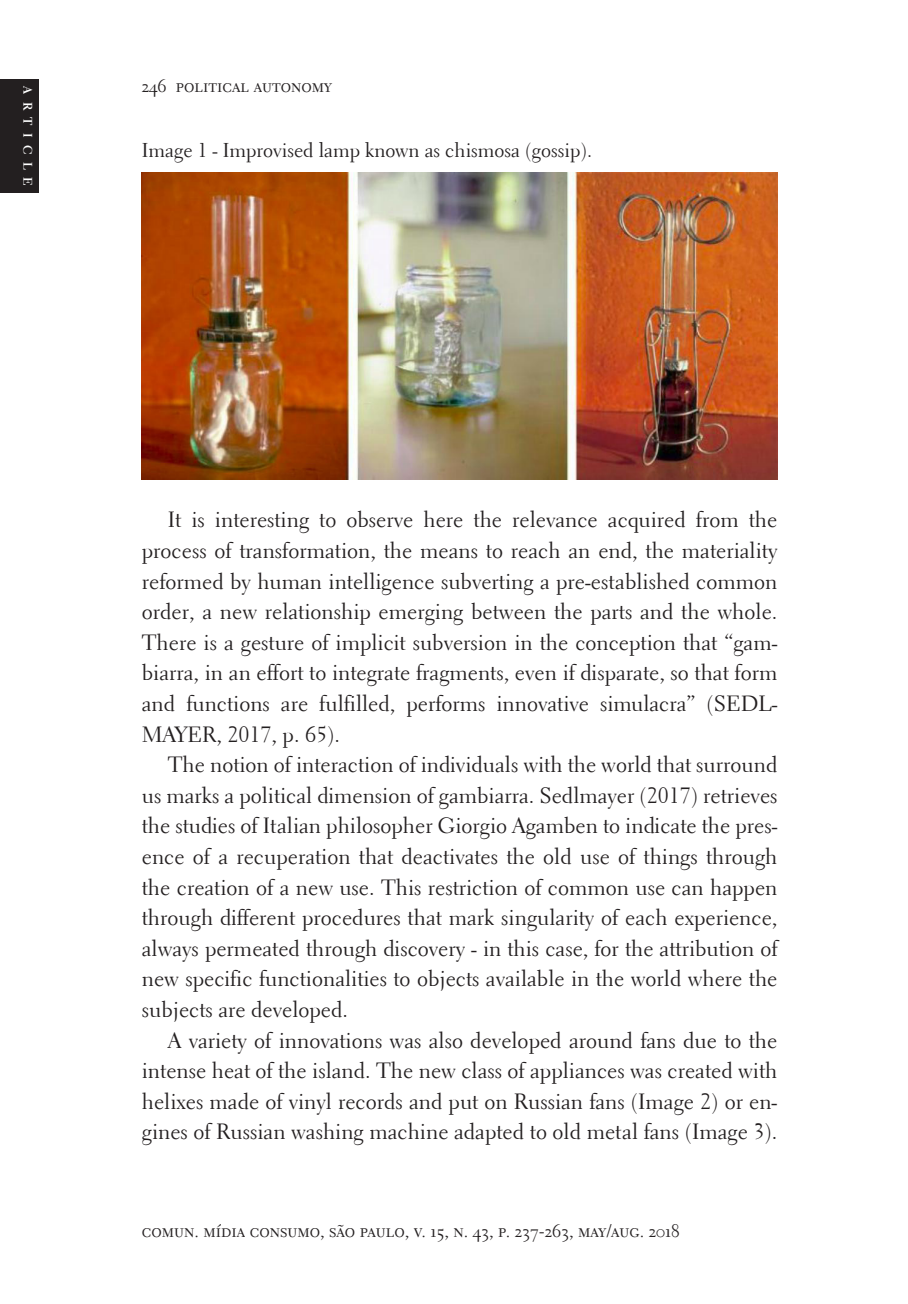
<style>
.page{position:relative;width:908px;height:1304px;background:#fff}
.page>*{position:absolute;margin:0;border:0;box-sizing:border-box;transform-origin:0 0}
.t1{font:22px/30.6px "Electra LH";color:#231f20;text-align:justify}
.t2{font:20px "Electra LH";color:#231f20}
.t3{font:18px "Electra LH Regular SC";color:#231f20}
.t4{font:700 12.4px "Electra LH";letter-spacing:.595em;color:#fff}
</style>
<div class="page">
<div style="left:0;top:79px;width:38px;height:114px;background:#231f20"></div>
<img style="left:142px;top:173px;width:635px;height:307px">
<p class="t4" style="left:35px;top:86px;width:101px;rotate:90deg">ARTICLE</p>
<p class="t3" style="left:142px;top:75px;width:191px">246 political autonomy</p>
<p class="t2" style="left:142px;top:138px;width:451px">Image 1 - Improvised lamp known as chismosa (gossip).</p>
<p class="t1" style="left:142px;top:505px;width:637px;text-indent:26px">It is interesting to observe here the relevance acquired from the process of transformation, the means to reach an end, the materiality reformed by human intelligence subverting a pre-established common order, a new relationship emerging between the parts and the whole.<br>There is a gesture of implicit subversion in the conception that “gam&shy;biarra, in an effort to integrate fragments, even if disparate, so that form and functions are fulfilled, performs innovative simulacra” (SEDL-MAYER, 2017, p. 65).</p>
<p class="t1" style="left:142px;top:749px;width:637px;text-indent:26px">The notion of interaction of individuals with the world that surround us marks a political dimension of gambiarra. Sedlmayer (2017) retrieves the studies of Italian philosopher Giorgio Agamben to indicate the pres&shy;ence of a recuperation that deactivates the old use of things through the creation of a new use. This restriction of common use can happen through different procedures that mark singularity of each experience, always permeated through discovery - in this case, for the attribution of new specific functionalities to objects available in the world where the subjects are developed.</p>
<p class="t1" style="left:142px;top:1025px;width:636px;text-indent:26px">A variety of innovations was also developed around fans due to the intense heat of the island. The new class of appliances was created with helixes made of vinyl records and put on Russian fans (Image 2) or en&shy;gines of Russian washing machine adapted to old metal fans (Image 3).</p>
<p class="t3" style="left:142px;top:1220px;width:539px">comun. mídia consumo, são paulo, v. 15, n. 43, p. 237-263, may/aug. 2018</p>
</div>
